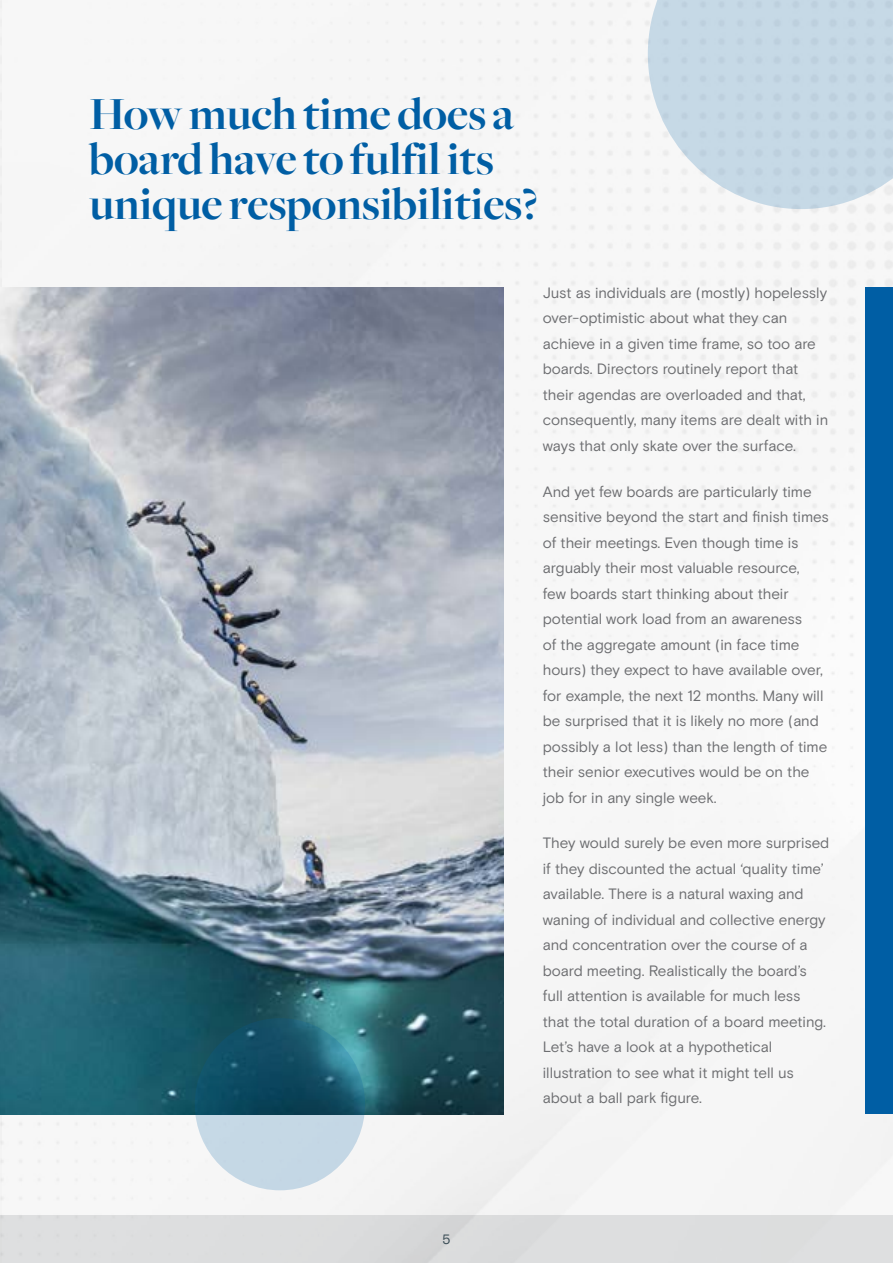
<style>
.page{position:relative;width:893px;height:1263px;background:#fff}
.page>*{position:absolute;margin:0;border:0;box-sizing:border-box;transform-origin:0 0}
.t1{font:700 47.7px/45px "Freight Big";color:#005ea4}
.t2{font:15px/25.5px "Basis Grotesque Pro";letter-spacing:-.005em;color:#6d6e71}
.t3{font:13.5px "Basis Grotesque Pro";color:#384b54}
</style>
<div class="page">
<div style="left:0;top:0;width:893px;height:1215px;background:#f6f6f6"></div>
<div style="left:0;top:1215px;width:893px;height:48px;background:#dcddde"></div>
<img style="left:0;top:287px;width:503px;height:827px">
<div style="left:866px;top:287px;width:27px;height:827px;background:#005ea4"></div>
<svg style="left:648px;top:0;width:245px;height:209px;background:#cadbe6"></svg>
<svg style="left:195px;top:1018px;width:170px;height:172px;background:#5e8a9c"></svg>
<h1 class="t1" style="left:90px;top:93px;width:450px">How much time does a board have to fulfil its unique responsibilities?</h1>
<p class="t3" style="left:442px;top:1232px;width:10px">5</p>
<p class="t2" style="left:543px;top:280px;width:287px">Just as individuals are (mostly) hopelessly over-optimistic about what they can achieve in a given time frame, so too are boards. Directors routinely report that their agendas are overloaded and that, consequently, many items are dealt with in ways that only skate over the surface.</p>
<p class="t2" style="left:543px;top:479px;width:288px">And yet few boards are particularly time sensitive beyond the start and finish times of their meetings. Even though time is arguably their most valuable resource,<br>few boards start thinking about their potential work load from an awareness<br>of the aggregate amount (in face time hours) they expect to have available over, for example, the next 12 months. Many will be surprised that it is likely no more (and possibly a lot less) than the length of time their senior executives would be on the job for in any single week.</p>
<p class="t2" style="left:543px;top:831px;width:288px">They would surely be even more surprised if they discounted the actual ‘quality time’ available. There is a natural waxing and waning of individual and collective energy and concentration over the course of a board meeting. Realistically the board’s full attention is available for much less that the total duration of a board meeting.<br>Let’s have a look at a hypothetical illustration to see what it might tell us about a ball park figure.</p>
</div>
